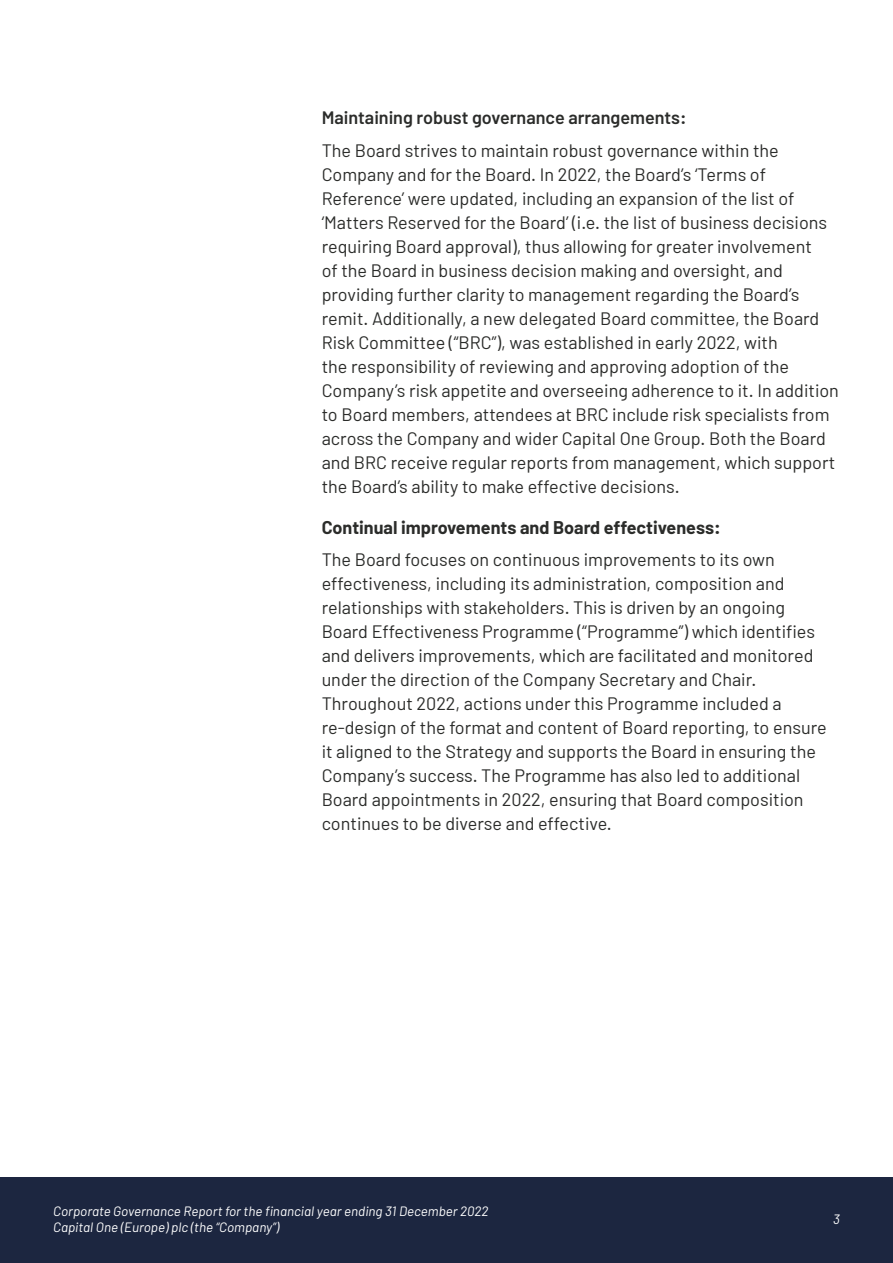
<style>
.page{position:relative;width:893px;height:1263px;background:#fff}
.page>*{position:absolute;margin:0;border:0;box-sizing:border-box;transform-origin:0 0}
.Body_copy{font:18px/24px "Barlow";color:#2b2c2a}
.Barlow_semibold_12pt{font:700 18px "Barlow";color:#2b2c2a}
.Barlow_semibold_12pt-2{font:600 18px "Barlow";color:#2b2c2a}
.t1{font:italic 13.5px/16.2px "Barlow";color:#fff}
</style>
<div class="page">
<div style="left:0;top:1178px;width:893px;height:85px;background:#1c2640"></div>
<p class="Barlow_semibold_12pt-2" style="left:322px;top:107px;width:366px">Maintaining robust governance arrangements:</p>
<p class="Body_copy" style="left:322px;top:138px;width:519px">The Board strives to maintain robust governance within the Company and for the Board. In 2022, the Board’s ‘Terms of Reference’ were updated, including an expansion of the list of ‘Matters Reserved for the Board’ (i.e. the list of business decisions requiring Board approval), thus allowing for greater involvement<br>of the Board in business decision making and oversight, and providing further clarity to management regarding the Board’s remit. Additionally, a new delegated Board committee, the Board Risk Committee (“BRC”), was established in early 2022, with<br>the responsibility of reviewing and approving adoption of the Company’s risk appetite and overseeing adherence to it. In addition to Board members, attendees at BRC include risk specialists from across the Company and wider Capital One Group. Both the Board and BRC receive regular reports from management, which support the Board’s ability to make effective decisions.</p>
<p class="Barlow_semibold_12pt" style="left:322px;top:516px;width:400px">Continual improvements and Board effectiveness:</p>
<p class="Body_copy" style="left:322px;top:547px;width:507px">The Board focuses on continuous improvements to its own effectiveness, including its administration, composition and relationships with stakeholders. This is driven by an ongoing Board Effectiveness Programme (“Programme”) which identifies and delivers improvements, which are facilitated and monitored under the direction of the Company Secretary and Chair.<br>Throughout 2022, actions under this Programme included a re-design of the format and content of Board reporting, to ensure it aligned to the Strategy and supports the Board in ensuring the Company’s success. The Programme has also led to additional Board appointments in 2022, ensuring that Board composition continues to be diverse and effective.</p>
<p class="t1" style="left:53px;top:1202px;width:437px">Corporate Governance Report for the financial year ending 31 December 2022<br>Capital One (Europe) plc (the “Company”)</p>
<p class="t1" style="left:833px;top:1211px;width:8px">3</p>
</div>
